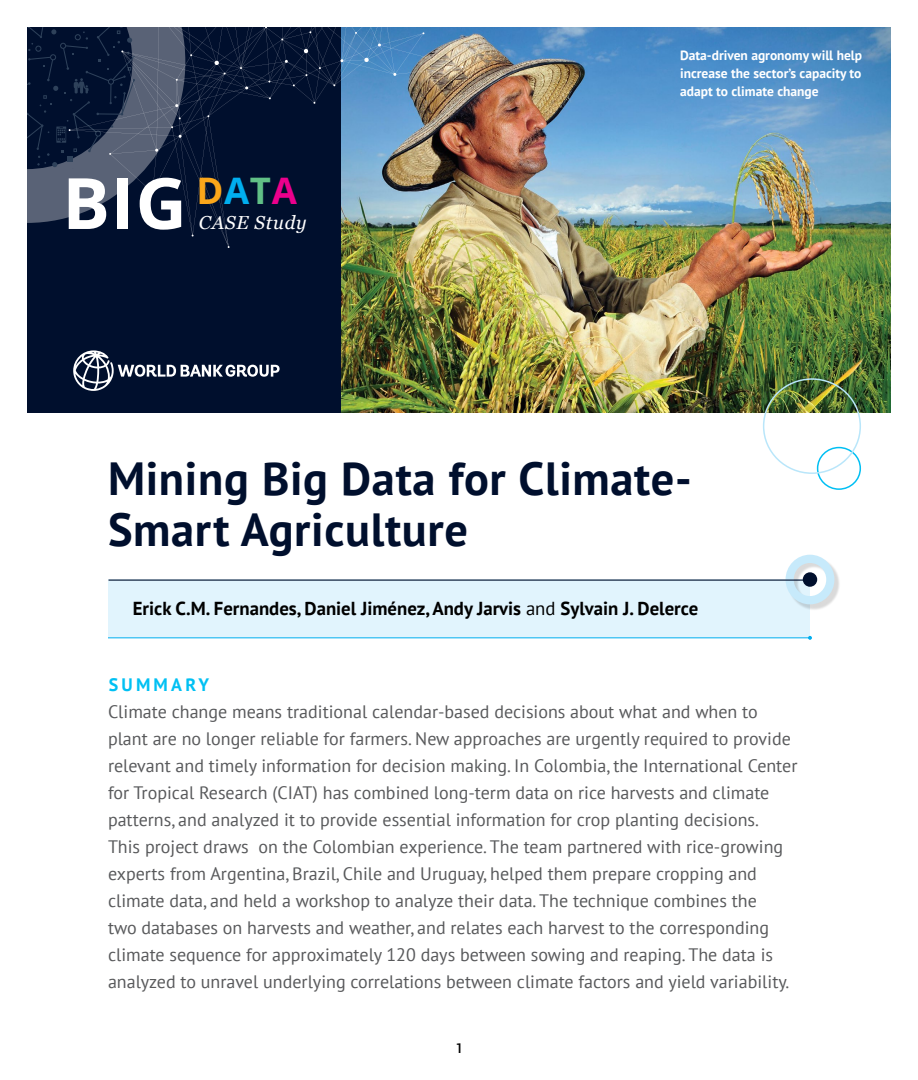
<style>
.page{position:relative;width:918px;height:1080px;background:#fff}
.page>*{position:absolute;margin:0;border:0;box-sizing:border-box;transform-origin:0 0}
.Footnote{font:700 70.8px "Open Sans";color:#fff}
.Footnote-2{font:700 46.35px/50.2px "PT Sans";letter-spacing:.015em;color:#000f2d}
.Footnote-3{font:700 36.6px "Open Sans";color:#faa61a}
.TX_Body_10_15{font:700 18.75px "PT Sans";color:#000}
.Footnote-4{font:italic 18.75px "Georgia";letter-spacing:.04em;color:#fff}
.TX_Body_10_15-2{font:18px/27px "PT Sans";color:#58595b}
.Header_1{font:700 18px "PT Sans";letter-spacing:.18em;color:#00c0f3}
.TX_Body_10_15-3{font:700 13.5px/18px "PT Sans";color:#fff;text-align:justify}
.numbers-left{font:500 13.5px "Roboto";color:#000}
.s1{color:#00aeef}
.s2{color:#61c086}
.s3{color:#ec008c}
.s4{font-weight:400}
</style>
<div class="page">
<div style="left:108px;top:580px;width:702px;height:58px;background:#e1f4fd"></div>
<div style="left:27px;top:27px;width:377px;height:386px;background:#000f2d"></div>
<img style="left:341px;top:27px;width:550px;height:386px">
<div style="left:817px;top:447px;width:44px;height:43px;border:2px solid #00bff3;border-radius:50%"></div>
<div style="left:763px;top:378px;width:98px;height:96px;border:2px solid #b9e6fa;border-radius:50%"></div>
<hr style="left:108px;top:637px;width:703px;height:1px;background:#00aeef">
<div style="left:788px;top:557px;width:53px;height:54px;background:#000;opacity:.15"></div>
<svg style="left:786px;top:555px;width:48px;height:49px"></svg>
<div style="left:803px;top:572px;width:14px;height:15px;background:#000f2d;border-radius:50%"></div>
<img style="left:73px;top:350px;width:41px;height:41px">
<svg style="left:118px;top:365px;width:162px;height:12px"></svg>
<hr style="left:109px;top:580px;width:702px;height:1px;background:#000f2d">
<svg style="left:808px;top:636px;width:4px;height:4px"></svg>
<div style="left:27px;top:170px;width:42px;height:53px;background:#596276"></div>
<svg style="left:27px;top:27px;width:42px;height:143px"></svg>
<img style="left:69px;top:27px;width:395px;height:221px">
<p class="Footnote" style="left:62px;top:153px;width:126px">BIG</p>
<p class="Footnote-3" style="left:197px;top:165px;width:102px">D<span class="s1">A</span><span class="s2">T</span><span class="s3">A</span></p>
<p class="Footnote-4" style="left:199px;top:208px;width:109px">CASE Study</p>
<p class="TX_Body_10_15-3" style="left:680px;top:46px;width:184px">Data-driven agronomy will help increase the sector’s capacity to adapt to climate change</p>
<p class="Footnote-2" style="left:108px;top:453px;width:585px">Mining Big Data for Climate-<br>Smart Agriculture</p>
<p class="TX_Body_10_15" style="left:133px;top:596px;width:567px">Erick C.M. Fernandes, Daniel Jiménez, Andy Jarvis <span class="s4">and</span> Sylvain J. Delerce</p>
<p class="Header_1" style="left:109px;top:672px;width:102px">SUMMARY</p>
<p class="TX_Body_10_15-2" style="left:108px;top:698px;width:691px">Climate change means traditional calendar-based decisions about what and when to plant are no longer reliable for farmers. New approaches are urgently required to provide relevant and timely information for decision making. In Colombia, the International Center for Tropical Research (CIAT) has combined long-term data on rice harvests and climate patterns, and analyzed it to provide essential information for crop planting decisions.<br>This project draws on the Colombian experience. The team partnered with rice-growing experts from Argentina, Brazil, Chile and Uruguay, helped them prepare cropping and climate data, and held a workshop to analyze their data. The technique combines the<br>two databases on harvests and weather, and relates each harvest to the corresponding climate sequence for approximately 120 days between sowing and reaping. The data is analyzed to unravel underlying correlations between climate factors and yield variability.</p>
<p class="numbers-left" style="left:456px;top:1038px;width:9px">1</p>
</div>
